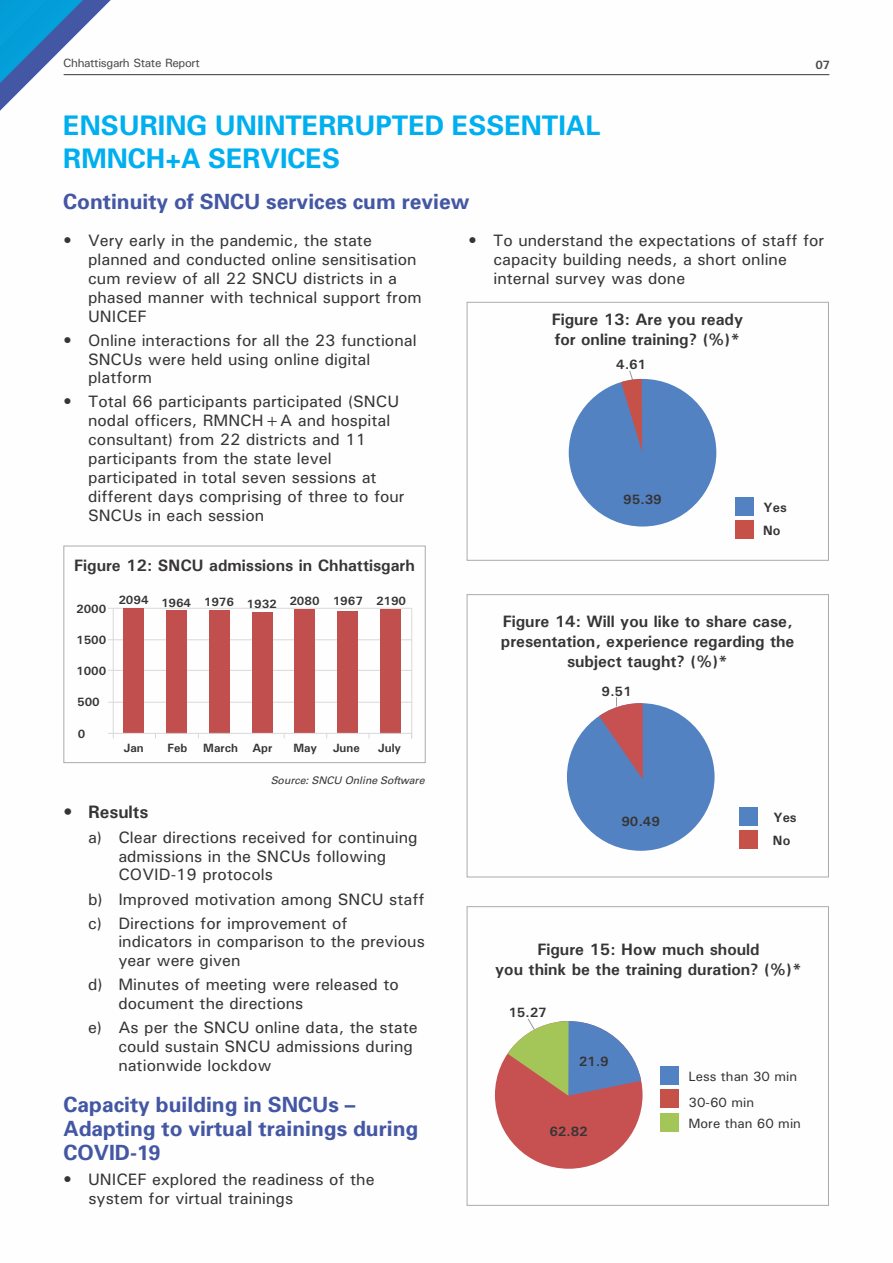
<style>
.page{position:relative;width:893px;height:1263px;background:#fff}
.page>*{position:absolute;margin:0;border:0;box-sizing:border-box;transform-origin:0 0}
.t1{font:700 27px/32.8px "Univers 65";color:#00afef}
.t2{font:700 21px/24px "Univers 65";color:#4457a4}
.t3{font:700 18px "Univers";color:#373435}
.t4{font:500 16.5px/18.9px "Univers";color:#373435}
.t5{font:700 16.5px/20.1px "Univers";color:#373435;text-align:center}
.t6{font:700 13.5px/23px "Univers";color:#373435}
.t7{font:500 13.5px/25.5px "Univers";color:#373435}
.t8{font:700 12px "Univers";color:#373435}
.t9{font:500 12px "Univers";letter-spacing:-.03em;color:#4b4b4d}
.t10{font:700 12px "Univers";color:#4b4b4d}
.t11{font:italic 10.5px "Univers";color:#373435}
</style>
<div class="page">
<svg style="left:0;top:0;width:162px;height:111px"></svg>
<hr style="left:64px;top:74px;width:765px;height:1px;background:#373435">
<div style="left:63px;top:546px;width:363px;height:217px;border:1px solid #a9abae"></div>
<hr style="left:108px;top:639px;width:304px;height:1px;background:#d9d9d9">
<hr style="left:108px;top:670px;width:304px;height:1px;background:#d9d9d9">
<hr style="left:108px;top:702px;width:304px;height:1px;background:#d9d9d9">
<hr style="left:113px;top:608px;width:1px;height:130px;background:#d9d9d9">
<hr style="left:411px;top:608px;width:1px;height:130px;background:#d9d9d9">
<hr style="left:108px;top:608px;width:304px;height:1px;background:#d9d9d9">
<div style="left:380px;top:609px;width:20px;height:124px;background:#c14f4d"></div>
<div style="left:337px;top:611px;width:21px;height:122px;background:#c14f4d"></div>
<div style="left:294px;top:609px;width:21px;height:124px;background:#c14f4d"></div>
<div style="left:252px;top:613px;width:21px;height:120px;background:#c14f4d"></div>
<div style="left:209px;top:610px;width:21px;height:123px;background:#c14f4d"></div>
<div style="left:166px;top:610px;width:21px;height:123px;background:#c14f4d"></div>
<div style="left:124px;top:609px;width:20px;height:124px;background:#c14f4d"></div>
<hr style="left:108px;top:733px;width:304px;height:1px;background:#d9d9d9">
<div style="left:467px;top:302px;width:362px;height:259px;border:1px solid #a9abae"></div>
<div style="left:569px;top:379px;width:147px;height:147px;background:#5282c2;border-radius:50%"></div>
<svg style="left:621px;top:370px;width:21px;height:81px"></svg>
<div style="left:736px;top:497px;width:18px;height:18px;background:#5282c2"></div>
<div style="left:736px;top:520px;width:18px;height:18px;background:#c65149"></div>
<div style="left:467px;top:594px;width:362px;height:283px;border:1px solid #a9abae"></div>
<div style="left:567px;top:703px;width:147px;height:148px;background:#5282c2;border-radius:50%"></div>
<div style="left:740px;top:807px;width:18px;height:18px;background:#5282c2"></div>
<div style="left:740px;top:830px;width:18px;height:18px;background:#c65149"></div>
<svg style="left:594px;top:697px;width:49px;height:82px"></svg>
<div style="left:467px;top:906px;width:362px;height:300px;border:1px solid #a9abae"></div>
<div style="left:660px;top:1066px;width:18px;height:18px;background:#5282c2"></div>
<div style="left:660px;top:1090px;width:18px;height:18px;background:#c65149"></div>
<div style="left:495px;top:1021px;width:147px;height:148px;background:#c75151;border-radius:50%"></div>
<svg style="left:495px;top:1018px;width:147px;height:78px"></svg>
<div style="left:660px;top:1113px;width:18px;height:18px;background:#a4c558"></div>
<p class="t9" style="left:63px;top:59px;width:138px">Chhattisgarh State Report</p>
<h1 class="t1" style="left:63px;top:111px;width:539px">ENSURING UNINTERRUPTED ESSENTIAL<br>RMNCH+A SERVICES</h1>
<p class="t2" style="left:63px;top:192px;width:408px">Continuity of SNCU services cum review</p>
<p class="t10" style="left:815px;top:61px;width:16px">07</p>
<p class="t4" style="left:88px;top:232px;width:335px;text-indent:-24px">• Very early in the pandemic, the state planned and conducted online sensitisation cum review of all 22 SNCU districts in a phased manner with technical support from UNICEF</p>
<p class="t4" style="left:88px;top:332px;width:330px;text-indent:-24px">• Online interactions for all the 23 functional<br>SNCUs were held using online digital platform</p>
<p class="t4" style="left:88px;top:394px;width:318px;text-indent:-24px">• Total 66 participants participated (SNCU nodal officers, RMNCH+A and hospital consultant) from 22 districts and 11 participants from the state level participated in total seven sessions at different days comprising of three to four SNCUs in each session</p>
<p class="t5" style="left:74px;top:557px;width:342px">Figure 12: SNCU admissions in Chhattisgarh</p>
<p class="t8" style="left:76px;top:604px;width:32px">2000</p>
<p class="t8" style="left:76px;top:636px;width:32px">1500</p>
<p class="t8" style="left:76px;top:666px;width:32px">1000</p>
<p class="t8" style="left:77px;top:698px;width:24px">500</p>
<p class="t8" style="left:78px;top:729px;width:9px">0</p>
<p class="t8" style="left:118px;top:597px;width:289px">2094 1964 1976 1932 2080 1967 2190</p>
<p class="t8" style="left:124px;top:744px;width:21px">Jan</p>
<p class="t8" style="left:167px;top:744px;width:21px">Feb</p>
<p class="t8" style="left:203px;top:744px;width:70px">March Apr</p>
<p class="t8" style="left:293px;top:744px;width:25px">May</p>
<p class="t8" style="left:333px;top:744px;width:28px">June</p>
<p class="t8" style="left:378px;top:744px;width:25px">July</p>
<p class="t11" style="left:271px;top:776px;width:155px">Source: SNCU Online Software</p>
<p class="t3" style="left:64px;top:806px;width:86px">• Results</p>
<p class="t4" style="left:118px;top:829px;width:301px;text-indent:-30px">a) Clear directions received for continuing admissions in the SNCUs following<br>COVID-19 protocols</p>
<p class="t4" style="left:88px;top:888px;width:338px;line-height:24.2px">b) Improved motivation among SNCU staff c) Directions for improvement of</p>
<p class="t4" style="left:118px;top:934px;width:308px">indicators in comparison to the previous year were given</p>
<p class="t4" style="left:118px;top:977px;width:282px;text-indent:-30px">d) Minutes of meeting were released to document the directions</p>
<p class="t4" style="left:118px;top:1020px;width:301px;text-indent:-30px">e) As per the SNCU online data, the state could sustain SNCU admissions during nationwide lockdow</p>
<p class="t2" style="left:64px;top:1094px;width:356px">Capacity building in SNCUs –<br>Adapting to virtual trainings during<br>COVID-19</p>
<p class="t4" style="left:88px;top:1171px;width:288px;text-indent:-25px">• UNICEF explored the readiness of the system for virtual trainings</p>
<p class="t4" style="left:493px;top:232px;width:332px;text-indent:-25px">• To understand the expectations of staff for capacity building needs, a short online internal survey was done</p>
<p class="t5" style="left:552px;top:311px;width:193px;text-align:left">Figure 13: Are you ready for online training? (%)*</p>
<p class="t6" style="left:616px;top:354px;width:31px">4.61</p>
<p class="t6" style="left:623px;top:489px;width:40px">95.39</p>
<p class="t6" style="left:763px;top:497px;width:25px">Yes<br>No</p>
<p class="t5" style="left:501px;top:612px;width:295px">Figure 14: Will you like to share case, presentation, experience regarding the subject taught? (%)*</p>
<p class="t6" style="left:602px;top:681px;width:31px">9.51</p>
<p class="t6" style="left:621px;top:811px;width:40px">90.49</p>
<p class="t6" style="left:773px;top:807px;width:25px">Yes<br>No</p>
<p class="t5" style="left:495px;top:940px;width:308px">Figure 15: How much should<br>you think be the training duration? (%)*</p>
<p class="t6" style="left:508px;top:1002px;width:40px">15.27</p>
<p class="t6" style="left:579px;top:1051px;width:31px">21.9</p>
<p class="t6" style="left:549px;top:1121px;width:40px">62.82</p>
<p class="t7" style="left:689px;top:1065px;width:110px">Less than 30 min<br>30-60 min</p>
<p class="t7" style="left:688px;top:1112px;width:114px">More than 60 min</p>
</div>
